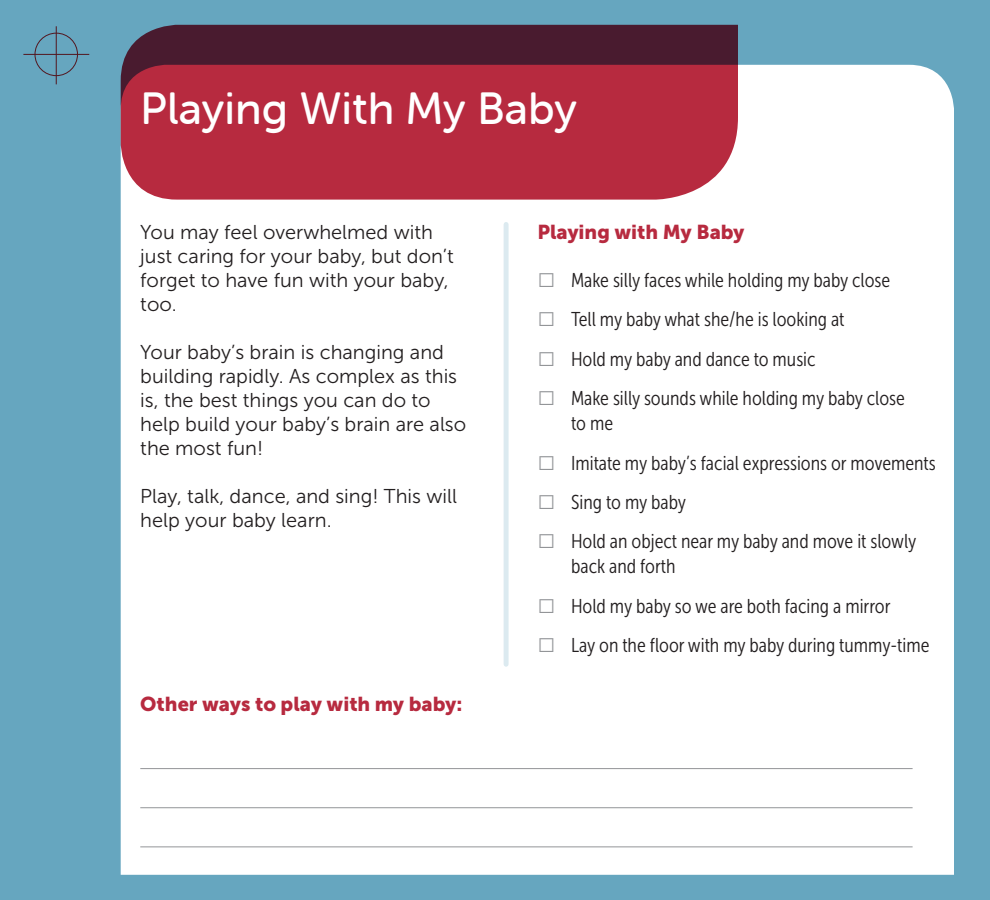
<style>
.page{position:relative;width:990px;height:900px;background:#66a6bf}
.page>*{position:absolute;margin:0;border:0;box-sizing:border-box;transform-origin:0 0}
.heading2{font:45px "Museo Sans Rounded 500";color:#fff}
.t1{font:20px/25px "Museo Sans Cond 300";color:#231f20}
.body{font:20px/24px "Museo Sans 300";color:#231f20}
.t2{font:20px "Museo Sans 900";color:#b72a3f}
.s1{font-family:"Arial";font-size:30px;color:#939598}
</style>
<div class="page">
<div style="left:121px;top:65px;width:833px;height:810px;background:#fff"></div>
<svg style="left:121px;top:25px;width:617px;height:175px;background:#9f2b40"></svg>
<div style="left:504px;top:224px;width:5px;height:440px;background:#dceaf0"></div>
<hr style="left:140px;top:768px;width:773px;height:1px;background:#939598">
<hr style="left:140px;top:807px;width:773px;height:1px;background:#939598">
<hr style="left:140px;top:846px;width:773px;height:1px;background:#939598">
<p class="heading2" style="left:140px;top:84px;width:438px">Playing With My Baby</p>
<p class="body" style="left:140px;top:221px;width:315px">You may feel overwhelmed with just caring for your baby, but don’t forget to have fun with your baby, too.</p>
<p class="body" style="left:140px;top:341px;width:327px">Your baby’s brain is changing and building rapidly. As complex as this is, the best things you can do to help build your baby’s brain are also the most fun!</p>
<p class="body" style="left:140px;top:485px;width:318px">Play, talk, dance, and sing! This will help your baby learn.</p>
<p class="t2" style="left:140px;top:693px;width:324px">Other ways to play with my baby:</p>
<p class="t2" style="left:537px;top:221px;width:209px">Playing with My Baby</p>
<p class="t1" style="left:537px;top:268px;width:354px"><span class="s1">□</span> Make silly faces while holding my baby close</p>
<p class="t1" style="left:537px;top:307px;width:309px"><span class="s1">□</span> Tell my baby what she/he is looking at</p>
<p class="t1" style="left:537px;top:347px;width:280px"><span class="s1">□</span> Hold my baby and dance to music</p>
<p class="t1" style="left:571px;top:386px;width:335px;text-indent:-34px"><span class="s1">□</span> Make silly sounds while holding my baby close to me</p>
<p class="t1" style="left:537px;top:450px;width:400px"><span class="s1">□</span> Imitate my baby’s facial expressions or movements</p>
<p class="t1" style="left:537px;top:490px;width:150px"><span class="s1">□</span> Sing to my baby</p>
<p class="t1" style="left:571px;top:529px;width:347px;text-indent:-34px"><span class="s1">□</span> Hold an object near my baby and move it slowly back and forth</p>
<p class="t1" style="left:537px;top:594px;width:355px"><span class="s1">□</span> Hold my baby so we are both facing a mirror</p>
<p class="t1" style="left:537px;top:633px;width:394px"><span class="s1">□</span> Lay on the floor with my baby during tummy-time</p>
</div>
